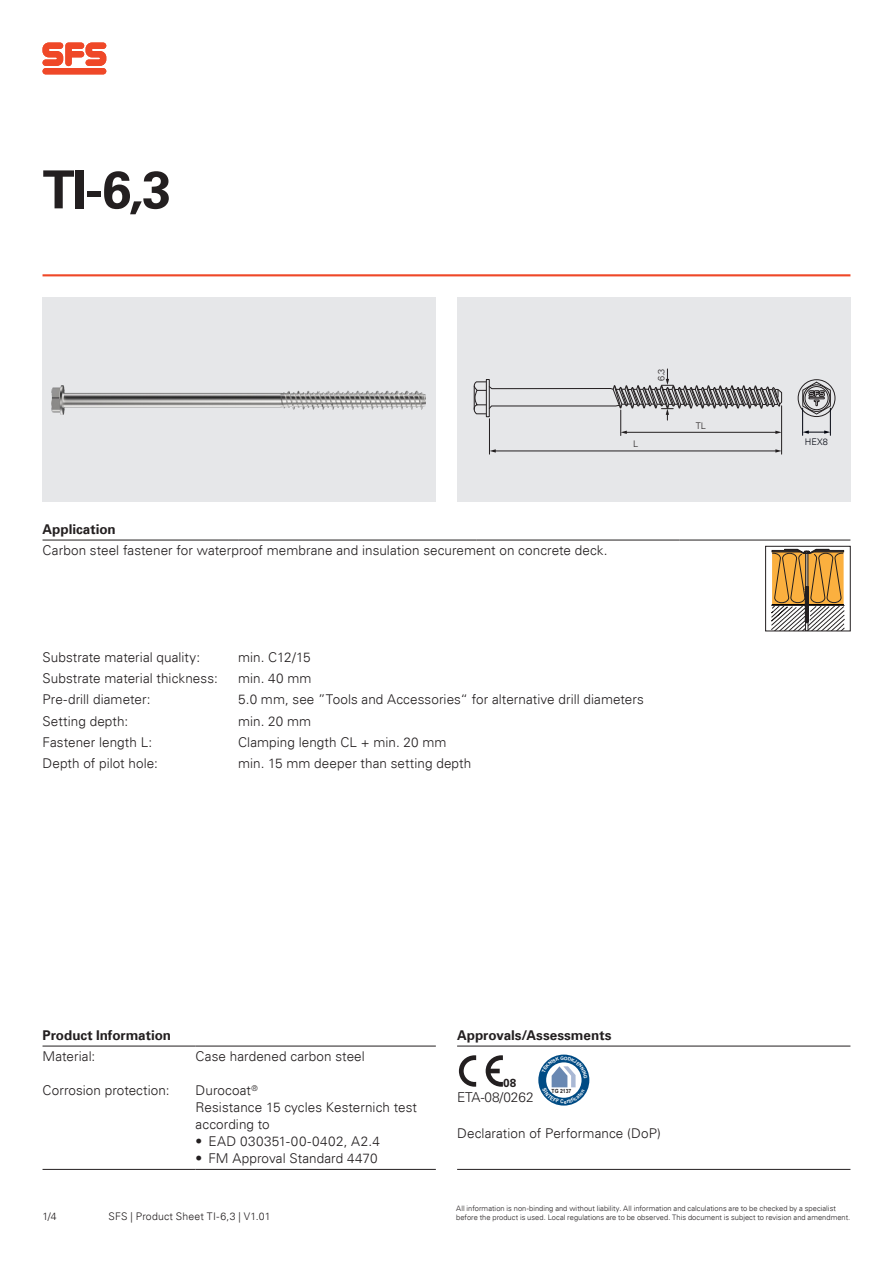
<style>
.page{position:relative;width:893px;height:1263px;background:#fff}
.page>*{position:absolute;margin:0;border:0;box-sizing:border-box;transform-origin:0 0}
.Rubriktitel_schwarz{font:700 52.5px "Univers";color:#231f20}
.t1{font:300 13.65px "Univers";color:#231f20}
.A4_Scrolling_text{font:300 13.5px/17px "Univers";letter-spacing:.005em;color:#231f20}
.A4_Subtitle_scrollin{font:700 13.5px "Univers";color:#231f20}
.A4_Scrolling_text-2{font:300 13.5px "Univers";letter-spacing:.035em;color:#231f20}
.t2{font:700 11.7px "Univers";color:#231f20}
.t3{font:300 10.5px "Univers";letter-spacing:.015em;color:#231f20}
.t4{font:300 9.15px "Univers";color:#231f20}
.t5{font:300 9.15px "Univers";color:#00030d}
.t6{font:300 7.5px "Univers";letter-spacing:.005em;color:#231f20}
.t7{font:700 5.7px "Arial";color:#231f20;scale:.89 1}
</style>
<div class="page">
<div style="left:43px;top:298px;width:393px;height:204px;background:#e6e7e9"></div>
<img style="left:52px;top:385px;width:374px;height:29px">
<div style="left:457px;top:298px;width:393px;height:204px;background:#e6e7e9"></div>
<hr style="left:489px;top:419px;width:1px;height:35px;background:#231f20">
<hr style="left:781px;top:406px;width:1px;height:48px;background:#231f20">
<hr style="left:495px;top:451px;width:281px;height:1px;background:#231f20">
<svg style="left:490px;top:449px;width:6px;height:4px"></svg>
<svg style="left:775px;top:449px;width:7px;height:4px"></svg>
<svg style="left:473px;top:369px;width:309px;height:66px"></svg>
<div style="left:798px;top:379px;width:37px;height:38px;border:1px solid #231f20;border-radius:50%"></div>
<svg style="left:802px;top:381px;width:29px;height:54px"></svg>
<hr style="left:43px;top:274px;width:807px;height:2px;background:#ef4828">
<svg style="left:43px;top:43px;width:63px;height:23px"></svg>
<div style="left:43px;top:68px;width:63px;height:6px;background:#ef4828;border-radius:3px"></div>
<hr style="left:43px;top:540px;width:195px;height:1px;background:#231f20">
<hr style="left:238px;top:540px;width:238px;height:1px;background:#231f20">
<hr style="left:476px;top:540px;width:203px;height:1px;background:#231f20">
<hr style="left:679px;top:540px;width:171px;height:1px;background:#231f20">
<svg style="left:771px;top:549px;width:73px;height:80px;background:#c29a60"></svg>
<div style="left:765px;top:546px;width:85px;height:85px;border:1px solid #231f20"></div>
<hr style="left:43px;top:1046px;width:153px;height:1px;background:#231f20">
<hr style="left:196px;top:1046px;width:240px;height:1px;background:#231f20">
<hr style="left:43px;top:1169px;width:153px;height:1px;background:#231f20">
<hr style="left:196px;top:1169px;width:240px;height:1px;background:#231f20">
<hr style="left:457px;top:1046px;width:393px;height:1px;background:#231f20">
<hr style="left:457px;top:1169px;width:393px;height:1px;background:#231f20">
<svg style="left:459px;top:1055px;width:17px;height:32px"></svg>
<svg style="left:486px;top:1055px;width:17px;height:32px"></svg>
<svg style="left:538px;top:1054px;width:51px;height:51px"></svg>
<p class="Rubriktitel_schwarz" style="left:43px;top:159px;width:130px">TI-6,3</p>
<p class="t4" style="left:656px;top:381px;width:14px;rotate:-90deg">6.3</p>
<p class="t4" style="left:633px;top:439px;width:7px">L</p>
<p class="A4_Subtitle_scrollin" style="left:43px;top:521px;width:75px">Application</p>
<p class="A4_Scrolling_text" style="left:43px;top:542px;width:567px">Carbon steel fastener for waterproof membrane and insulation securement on concrete deck.</p>
<p class="t4" style="left:696px;top:420px;width:12px">TL</p>
<p class="A4_Scrolling_text" style="left:43px;top:649px;width:159px">Substrate material quality:</p>
<p class="A4_Scrolling_text" style="left:238px;top:649px;width:74px">min. C12/15</p>
<p class="A4_Scrolling_text" style="left:43px;top:670px;width:177px">Substrate material thickness:</p>
<p class="A4_Scrolling_text" style="left:238px;top:670px;width:75px">min. 40 mm</p>
<p class="A4_Scrolling_text" style="left:43px;top:691px;width:109px">Pre-drill diameter:</p>
<p class="A4_Scrolling_text" style="left:238px;top:691px;width:407px">5.0 mm, see ”Tools and Accessories“ for alternative drill diameters</p>
<p class="A4_Scrolling_text" style="left:43px;top:712px;width:87px">Setting depth:</p>
<p class="A4_Scrolling_text" style="left:238px;top:712px;width:75px">min. 20 mm</p>
<p class="A4_Scrolling_text" style="left:43px;top:734px;width:111px">Fastener length L:</p>
<p class="A4_Scrolling_text" style="left:238px;top:734px;width:210px">Clamping length CL + min. 20 mm</p>
<p class="A4_Scrolling_text" style="left:43px;top:755px;width:117px">Depth of pilot hole:</p>
<p class="A4_Scrolling_text" style="left:238px;top:755px;width:235px">min. 15 mm deeper than setting depth</p>
<p class="t5" style="left:805px;top:436px;width:24px">HEX8</p>
<p class="A4_Subtitle_scrollin" style="left:43px;top:1027px;width:130px">Product Information</p>
<p class="A4_Scrolling_text" style="left:43px;top:1048px;width:54px">Material:</p>
<p class="A4_Scrolling_text" style="left:43px;top:1082px;width:129px">Corrosion protection:</p>
<p class="A4_Scrolling_text" style="left:196px;top:1048px;width:171px">Case hardened carbon steel</p>
<p class="A4_Scrolling_text" style="left:196px;top:1082px;width:64px">Durocoat<sup>®</sup></p>
<p class="A4_Scrolling_text" style="left:196px;top:1099px;width:223px">Resistance 15 cycles Kesternich test according to</p>
<p class="A4_Scrolling_text-2" style="left:196px;top:1133px;width:186px">• EAD 030351-00-0402, A2.4</p>
<p class="A4_Scrolling_text" style="left:196px;top:1150px;width:184px">• FM Approval Standard 4470</p>
<p class="A4_Subtitle_scrollin" style="left:457px;top:1027px;width:156px">Approvals/Assessments</p>
<p class="t2" style="left:503px;top:1076px;width:14px">08</p>
<p class="t1" style="left:457px;top:1088px;width:78px">ETA-08/0262</p>
<p class="t7" style="left:552px;top:1087px;width:24px">TG 2137</p>
<p class="A4_Scrolling_text" style="left:457px;top:1125px;width:205px">Declaration of Performance (DoP)</p>
<p class="t6" style="left:456px;top:1204px;width:381px">All information is non-binding and without liability. All information and calculations are to be checked by a specialist</p>
<p class="t3" style="left:108px;top:1210px;width:164px">SFS | Product Sheet TI-6,3 | V1.01</p>
<p class="t3" style="left:43px;top:1210px;width:16px">1/4</p>
<p class="t6" style="left:456px;top:1213px;width:396px">before the product is used. Local regulations are to be observed. This document is subject to revision and amendment.</p>
</div>
